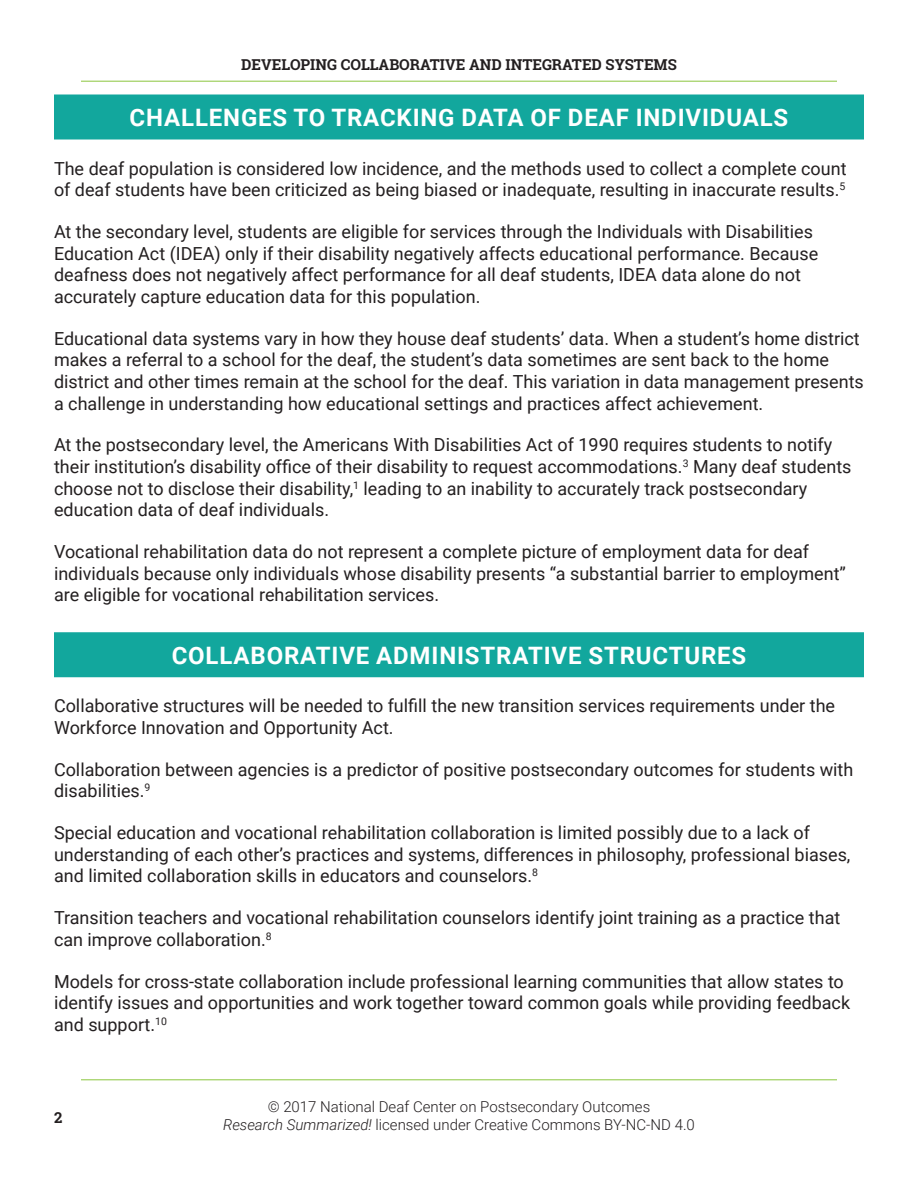
<style>
.page{position:relative;width:918px;height:1188px;background:#fff}
.page>*{position:absolute;margin:0;border:0;box-sizing:border-box;transform-origin:0 0}
.t1{font:700 24px "Roboto";letter-spacing:.035em;color:#fff}
.t2{font:18px/21.6px "Roboto";color:#231f20}
.t3{font:300 15px/18px "Roboto";color:#231f20;text-align:center}
.Header_Right_Aligned{font:700 15px "Roboto Slab";color:#231f20}
.s1{font-style:italic}
</style>
<div class="page">
<hr style="left:81px;top:1080px;width:756px;height:1px;background:#8bc63e">
<hr style="left:81px;top:81px;width:756px;height:1px;background:#8bc63e">
<div style="left:54px;top:94px;width:810px;height:46px;background:#12a79d"></div>
<div style="left:54px;top:632px;width:810px;height:45px;background:#12a79d"></div>
<p class="Header_Right_Aligned" style="left:241px;top:54px;width:437px">DEVELOPING COLLABORATIVE AND INTEGRATED SYSTEMS</p>
<h2 class="t1" style="left:130px;top:101px;width:660px">CHALLENGES TO TRACKING DATA OF DEAF INDIVIDUALS</h2>
<p class="t2" style="left:54px;top:157px;width:794px">The deaf population is considered low incidence, and the methods used to collect a complete count of deaf students have been criticized as being biased or inadequate, resulting in inaccurate results.<sup>5</sup></p>
<p class="t2" style="left:54px;top:220px;width:766px">At the secondary level, students are eligible for services through the Individuals with Disabilities Education Act (IDEA) only if their disability negatively affects educational performance. Because deafness does not negatively affect performance for all deaf students, IDEA data alone do not accurately capture education data for this population.</p>
<p class="t2" style="left:54px;top:327px;width:811px">Educational data systems vary in how they house deaf students’ data. When a student’s home district makes a referral to a school for the deaf, the student’s data sometimes are sent back to the home district and other times remain at the school for the deaf. This variation in data management presents a challenge in understanding how educational settings and practices affect achievement.</p>
<p class="t2" style="left:54px;top:433px;width:799px">At the postsecondary level, the Americans With Disabilities Act of 1990 requires students to notify their institution’s disability office of their disability to request accommodations.<sup>3</sup> Many deaf students choose not to disclose their disability,<sup>1</sup> leading to an inability to accurately track postsecondary education data of deaf individuals.</p>
<p class="t2" style="left:54px;top:540px;width:794px">Vocational rehabilitation data do not represent a complete picture of employment data for deaf individuals because only individuals whose disability presents “a substantial barrier to employment” are eligible for vocational rehabilitation services.</p>
<h2 class="t1" style="left:172px;top:638px;width:576px">COLLABORATIVE ADMINISTRATIVE STRUCTURES</h2>
<p class="t2" style="left:54px;top:694px;width:783px">Collaborative structures will be needed to fulfill the new transition services requirements under the<br>Workforce Innovation and Opportunity Act.</p>
<p class="t2" style="left:54px;top:758px;width:801px">Collaboration between agencies is a predictor of positive postsecondary outcomes for students with disabilities.<sup>9</sup></p>
<p class="t2" style="left:54px;top:821px;width:798px">Special education and vocational rehabilitation collaboration is limited possibly due to a lack of understanding of each other’s practices and systems, differences in philosophy, professional biases, and limited collaboration skills in educators and counselors.<sup>8</sup></p>
<p class="t2" style="left:54px;top:906px;width:788px">Transition teachers and vocational rehabilitation counselors identify joint training as a practice that can improve collaboration.<sup>8</sup></p>
<p class="t2" style="left:54px;top:970px;width:798px">Models for cross-state collaboration include professional learning communities that allow states to identify issues and opportunities and work together toward common goals while providing feedback and support.<sup>10</sup></p>
<p class="Header_Right_Aligned" style="left:54px;top:1107px;width:10px">2</p>
<p class="t3" style="left:223px;top:1097px;width:473px">© 2017 National Deaf Center on Postsecondary Outcomes<br><span class="s1">Research Summarized!</span> licensed under Creative Commons BY-NC-ND 4.0</p>
</div>
